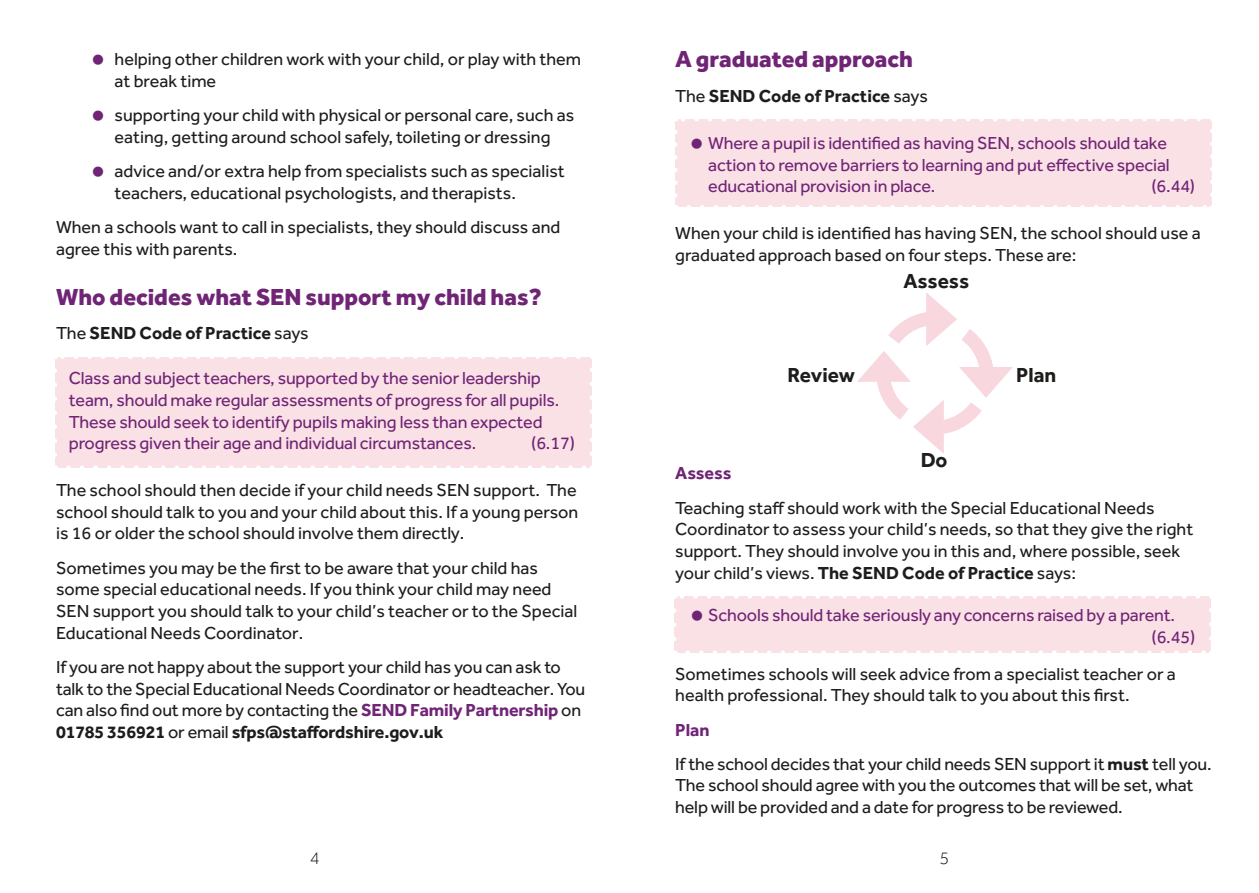
<style>
.page{position:relative;width:1259px;height:893px;background:#fff}
.page>*{position:absolute;margin:0;border:0;box-sizing:border-box;transform-origin:0 0}
.t1{font:800 24px "Effra";color:#702476}
.t2{font:700 21px "Effra";color:#1d1d1b}
.t3{font:18px/21.6px "Effra";color:#1d1d1b}
.t4{font:18px/21.6px "Effra";letter-spacing:-.01em;color:#702476}
.t5{font:700 18px "Effra";color:#1d1d1b}
.t6{font:700 18px "Effra";color:#702476}
.t7{font:300 18px "Effra";color:#1d1d1b}
.s1{font-weight:400}
.s2{font-weight:700;color:#702476}
.s3{font-weight:700}
</style>
<div class="page">
<div style="left:55px;top:357px;width:537px;height:111px;background:#fae1e6"></div>
<svg style="left:68px;top:465px;width:517px;height:3px"></svg>
<svg style="left:62px;top:357px;width:516px;height:2px"></svg>
<svg style="left:55px;top:371px;width:2px;height:97px"></svg>
<svg style="left:590px;top:357px;width:2px;height:97px"></svg>
<div style="left:675px;top:119px;width:537px;height:88px;background:#fae1e6"></div>
<svg style="left:689px;top:205px;width:516px;height:2px"></svg>
<svg style="left:682px;top:119px;width:517px;height:2px"></svg>
<svg style="left:675px;top:132px;width:2px;height:75px"></svg>
<svg style="left:1210px;top:119px;width:2px;height:76px"></svg>
<div style="left:674px;top:596px;width:537px;height:57px;background:#fae1e6"></div>
<svg style="left:687px;top:650px;width:517px;height:3px"></svg>
<svg style="left:681px;top:596px;width:516px;height:3px"></svg>
<svg style="left:674px;top:610px;width:2px;height:43px"></svg>
<svg style="left:1209px;top:596px;width:2px;height:43px"></svg>
<svg style="left:857px;top:292px;width:156px;height:162px"></svg>
<p class="t3" style="left:115px;top:48px;width:468px">helping other children work with your child, or play with them at break time</p>
<p class="t3" style="left:115px;top:104px;width:461px">supporting your child with physical or personal care, such as eating, getting around school safely, toileting or dressing</p>
<p class="t3" style="left:115px;top:160px;width:452px">advice and/or extra help from specialists such as specialist teachers, educational psychologists, and therapists.</p>
<p class="t3" style="left:56px;top:216px;width:506px">When a schools want to call in specialists, they should discuss and agree this with parents.</p>
<h1 class="t1" style="left:56px;top:282px;width:487px">Who decides what SEN support my child has?</h1>
<p class="t5" style="left:56px;top:322px;width:254px"><span class="s1">The</span> SEND Code of Practice <span class="s1">says</span></p>
<p class="t4" style="left:69px;top:367px;width:492px">Class and subject teachers, supported by the senior leadership team, should make regular assessments of progress for all pupils.<br>These should seek to identify pupils making less than expected progress given their age and individual circumstances.</p>
<p class="t4" style="left:531px;top:432px;width:45px">(6.17)</p>
<p class="t3" style="left:56px;top:479px;width:524px;text-align:justify">The school should then decide if your child needs SEN support. The school should talk to you and your child about this. If a young person is 16 or older the school should involve them directly.</p>
<p class="t3" style="left:56px;top:557px;width:523px">Sometimes you may be the first to be aware that your child has some special educational needs. If you think your child may need SEN support you should talk to your child’s teacher or to the Special Educational Needs Coordinator.</p>
<p class="t3" style="left:56px;top:656px;width:531px">If you are not happy about the support your child has you can ask to talk to the Special Educational Needs Coordinator or headteacher. You can also find out more by contacting the <span class="s2">SEND Family Partnership</span> on <span class="s3">01785 356921</span> or email <span class="s3">sfps@staffordshire.gov.uk</span></p>
<h1 class="t1" style="left:675px;top:45px;width:239px">A graduated approach</h1>
<p class="t5" style="left:675px;top:85px;width:254px"><span class="s1">The</span> SEND Code of Practice <span class="s1">says</span></p>
<p class="t4" style="left:708px;top:132px;width:463px">Where a pupil is identified as having SEN, schools should take action to remove barriers to learning and put effective special educational provision in place.</p>
<p class="t4" style="left:1151px;top:175px;width:45px">(6.44)</p>
<p class="t3" style="left:675px;top:222px;width:527px">When your child is identified has having SEN, the school should use a graduated approach based on four steps. These are:</p>
<p class="t2" style="left:787px;top:362px;width:69px">Review</p>
<p class="t2" style="left:903px;top:268px;width:67px">Assess</p>
<p class="t2" style="left:1016px;top:362px;width:42px">Plan</p>
<p class="t2" style="left:920px;top:448px;width:28px">Do</p>
<p class="t6" style="left:675px;top:462px;width:58px">Assess</p>
<p class="t3" style="left:675px;top:497px;width:519px">Teaching staff should work with the Special Educational Needs Coordinator to assess your child’s needs, so that they give the right support. They should involve you in this and, where possible, seek your child’s views. <span class="s3">The SEND Code of Practice</span> says:</p>
<p class="t4" style="left:1151px;top:604px;width:45px;text-indent:-443px">Schools should take seriously any concerns raised by a parent. (6.45)</p>
<p class="t3" style="left:675px;top:662px;width:502px">Sometimes schools will seek advice from a specialist teacher or a health professional. They should talk to you about this first.</p>
<p class="t3" style="left:675px;top:712px;width:538px;line-height:34.3px"><span class="s2">Plan<br></span>If the school decides that your child needs SEN support it <span class="s3">must</span> tell you.</p>
<p class="t3" style="left:675px;top:774px;width:520px">The school should agree with you the outcomes that will be set, what help will be provided and a date for progress to be reviewed.</p>
<p class="t7" style="left:310px;top:848px;width:11px">4</p>
<p class="t7" style="left:939px;top:848px;width:11px">5</p>
</div>
